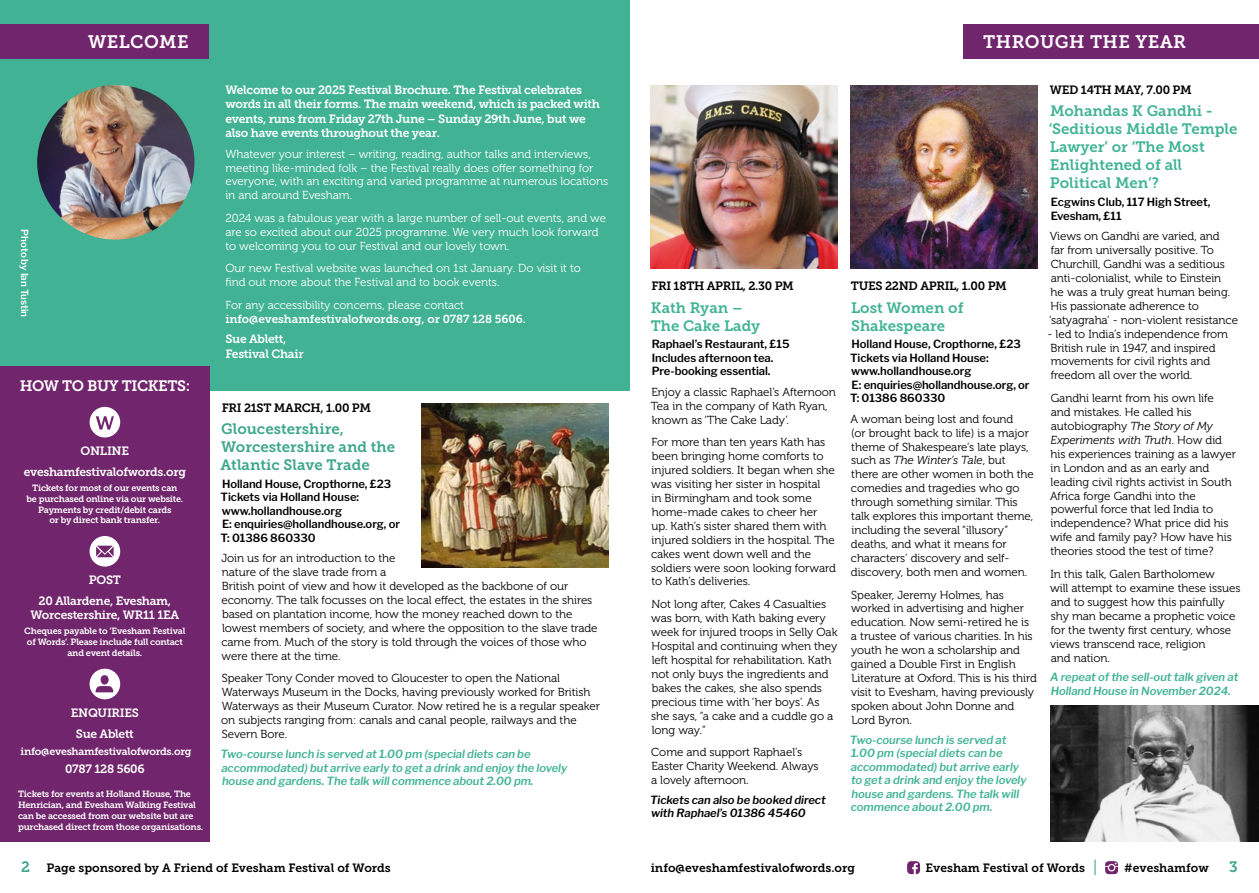
<style>
.page{position:relative;width:1259px;height:893px;background:#fff}
.page>*{position:absolute;margin:0;border:0;box-sizing:border-box;transform-origin:0 0}
.t1{font:18px "Museo Slab 700";letter-spacing:.025em;color:#fff}
.t2{font:15px/18px "Museo Slab 700";color:#41b394}
.t3{font:15px/18px "Museo Slab 700";color:#3da68a}
.t4{font:15px "Museo Slab 700";letter-spacing:-.025em;color:#fff}
.t5{font:12px/14.4px "Museo Slab 700";letter-spacing:-.025em;color:#fff;text-align:center}
.t6{font:12px "Museo Slab 700";color:#000}
.t7{font:12px "Museo Slab 700";letter-spacing:-.025em;color:#000}
.t8{font:11.7px/14px "Museo 300";letter-spacing:-.005em;color:#000}
.t9{font:11.7px/14px "Museo 300";letter-spacing:-.005em;color:#fff}
.t10{font:11.7px "Museo Slab 700";letter-spacing:-.005em;color:#fff}
.t11{font:italic 600 11.25px/13.5px "Libre Franklin";letter-spacing:-.005em;color:#41b394}
.t12{font:600 11.25px/13.5px "Libre Franklin";letter-spacing:-.005em;color:#000}
.t13{font:italic 600 11.25px/13.5px "Libre Franklin";letter-spacing:-.005em;color:#000}
.t14{font:10.5px "Museo Slab 700";letter-spacing:-.025em;color:#fff}
.t15{font:600 9.75px "Libre Franklin";letter-spacing:-.005em;color:#fff}
.t16{font:9px/10.8px "Museo Slab 700";letter-spacing:-.025em;color:#fff;text-align:center}
.s1{color:#fcedf0}
.s2{font-style:italic}
</style>
<div class="page">
<div style="left:0;top:0;width:629px;height:390px;background:#41b394"></div>
<div style="left:0;top:366px;width:210px;height:476px;background:#71256c"></div>
<img style="left:37px;top:85px;width:157px;height:155px">
<img style="left:421px;top:404px;width:187px;height:163px">
<div style="left:963px;top:25px;width:296px;height:34px;background:#71256c"></div>
<svg style="left:1094px;top:860px;width:1px;height:15px"></svg>
<svg style="left:1105px;top:861px;width:13px;height:13px"></svg>
<svg style="left:907px;top:861px;width:13px;height:13px"></svg>
<div style="left:0;top:24px;width:208px;height:34px;background:#71256c"></div>
<img style="left:651px;top:85px;width:187px;height:183px">
<img style="left:850px;top:85px;width:187px;height:183px">
<img style="left:1050px;top:706px;width:209px;height:136px">
<svg style="left:90px;top:536px;width:30px;height:31px"></svg>
<svg style="left:90px;top:407px;width:30px;height:30px"></svg>
<svg style="left:90px;top:669px;width:30px;height:30px"></svg>
<h1 class="t1" style="left:88px;top:32px;width:102px">WELCOME</h1>
<p class="t15" style="left:31px;top:229px;width:89px;rotate:90deg">Photo by Ian Tustin</p>
<p class="t4" style="left:20px;top:377px;width:172px">HOW TO BUY TICKETS:</p>
<p class="t5" style="left:24px;top:441px;width:164px;line-height:20.7px">ONLINE eveshamfestivalofwords.org</p>
<p class="t16" style="left:27px;top:482px;width:158px">Tickets for most of our events can be purchased online via our website.<br>Payments by credit/debit cards<br>or by direct bank transfer.</p>
<p class="t5" style="left:39px;top:570px;width:134px;line-height:20.9px">POST<br>20 Allardene, Evesham,</p>
<p class="t5" style="left:31px;top:608px;width:150px">Worcestershire, WR11 1EA</p>
<p class="t16" style="left:24px;top:626px;width:163px">Cheques payable to ‘Evesham Festival of Words’. Please include full contact and event details.</p>
<p class="t5" style="left:71px;top:702px;width:69px;line-height:20.9px">ENQUIRIES<br>Sue Ablett</p>
<p class="t14" style="left:21px;top:745px;width:172px">info@eveshamfestivalofwords.org</p>
<p class="t5" style="left:65px;top:762px;width:81px">0787 128 5606</p>
<p class="t16" style="left:18px;top:789px;width:187px;text-align:left">Tickets for events at Holland House, The Henrician, and Evesham Walking Festival can be accessed from our website but are purchased direct from those organisations.</p>
<p class="t5" style="left:225px;top:83px;width:376px;text-align:left">Welcome to our 2025 Festival Brochure. The Festival celebrates words in all their forms. The main weekend, which is packed with events, runs from Friday 27th June – Sunday 29th June, but we also have events throughout the year.</p>
<p class="t9" style="left:225px;top:147px;width:384px">Whatever your interest – writing, reading, author talks and interviews, meeting like-minded folk – the Festival really does offer something for everyone, with an exciting and varied programme at numerous locations in and around Evesham.</p>
<p class="t9" style="left:225px;top:211px;width:382px">2024 was a fabulous year with a large number of sell-out events, and we are so excited about our 2025 programme. We very much look forward to welcoming you to our Festival and our lovely town.</p>
<p class="t9" style="left:225px;top:261px;width:357px">Our new Festival website was launched on 1st January. Do visit it to find out more about the Festival and to book events.</p>
<p class="t9" style="left:225px;top:298px;width:240px">For any accessibility concerns, please contact</p>
<p class="t10" style="left:225px;top:312px;width:302px">info@eveshamfestivalofwords.org, or 0787 128 5606.</p>
<p class="t5" style="left:225px;top:332px;width:80px;text-align:left">Sue Ablett,<br>Festival Chai<span class="s1">r</span></p>
<p class="t7" style="left:222px;top:401px;width:151px">FRI 21ST MARCH, 1.00 PM</p>
<p class="t3" style="left:221px;top:420px;width:176px">Gloucestershire,<br>Worcestershire and the<br>Atlantic Slave Trade</p>
<p class="t12" style="left:221px;top:477px;width:181px">Holland House, Cropthorne, £23<br>Tickets via Holland House: www.hollandhouse.org<br>E: enquiries@hollandhouse.org, or<br>T: 01386 860330</p>
<p class="t8" style="left:221px;top:551px;width:378px">Join us for an introduction to the<br>nature of the slave trade from a<br>British point of view and how it developed as the backbone of our economy. The talk focusses on the local effect, the estates in the shires based on plantation income, how the money reached down to the lowest members of society, and where the opposition to the slave trade came from. Much of the story is told through the voices of those who were there at the time.</p>
<p class="t8" style="left:221px;top:672px;width:380px">Speaker Tony Conder moved to Gloucester to open the National Waterways Museum in the Docks, having previously worked for British Waterways as their Museum Curator. Now retired he is a regular speaker on subjects ranging from: canals and canal people, railways and the Severn Bore.</p>
<p class="t11" style="left:220px;top:747px;width:348px">Two-course lunch is served at 1.00 pm (special diets can be accommodated) but arrive early to get a drink and enjoy the lovely house and gardens. The talk will commence about 2.00 pm.</p>
<h1 class="t1" style="left:983px;top:32px;width:204px">THROUGH THE YEAR</h1>
<p class="t7" style="left:651px;top:279px;width:144px">FRI 18TH APRIL, 2.30 PM</p>
<p class="t2" style="left:650px;top:298px;width:111px">Kath Ryan –<br>The Cake Lady</p>
<p class="t12" style="left:651px;top:337px;width:139px">Raphael’s Restaurant, £15<br>Includes afternoon tea.<br>Pre-booking essential.</p>
<p class="t8" style="left:650px;top:385px;width:187px">Enjoy a classic Raphael’s Afternoon<br>Tea in the company of Kath Ryan, known as ‘The Cake Lady’.</p>
<p class="t8" style="left:651px;top:435px;width:186px">For more than ten years Kath has been bringing home comforts to injured soldiers. It began when she was visiting her sister in hospital<br>in Birmingham and took some home-made cakes to cheer her<br>up. Kath’s sister shared them with injured soldiers in the hospital. The cakes went down well and the soldiers were soon looking forward to Kath’s deliveries.</p>
<p class="t8" style="left:651px;top:597px;width:188px">Not long after, Cakes 4 Casualties was born, with Kath baking every week for injured troops in Selly Oak<br>Hospital and continuing when they left hospital for rehabilitation. Kath not only buys the ingredients and bakes the cakes, she also spends precious time with ‘her boys’. As she says, “a cake and a cuddle go a long way.”</p>
<p class="t8" style="left:651px;top:745px;width:169px">Come and support Raphael’s<br>Easter Charity Weekend. Always a lovely afternoon.</p>
<p class="t13" style="left:650px;top:793px;width:177px">Tickets can also be booked direct with Raphael’s 01386 45460</p>
<p class="t7" style="left:851px;top:279px;width:157px">TUES 22ND APRIL, 1.00 PM</p>
<p class="t2" style="left:851px;top:298px;width:114px">Lost Women of<br>Shakespeare</p>
<p class="t12" style="left:850px;top:337px;width:181px">Holland House, Cropthorne, £23<br>Tickets via Holland House: www.hollandhouse.org<br>E: enquiries@hollandhouse.org, or<br>T: 01386 860330</p>
<p class="t8" style="left:850px;top:412px;width:185px">A woman being lost and found<br>(or brought back to life) is a major theme of Shakespeare’s late plays, such as <span class="s2">The Winter’s Tale</span>, but there are other women in both the comedies and tragedies who go through something similar. This talk explores this important theme, including the several “illusory” deaths, and what it means for characters’ discovery and self&shy;discovery, both men and women.</p>
<p class="t8" style="left:851px;top:588px;width:187px">Speaker, Jeremy Holmes, has worked in advertising and higher education. Now semi-retired he is a trustee of various charities. In his youth he won a scholarship and gained a Double First in English<br>Literature at Oxford. This is his third visit to Evesham, having previously spoken about John Donne and<br>Lord Byron.</p>
<p class="t11" style="left:850px;top:733px;width:178px">Two-course lunch is served at<br>1.00 pm (special diets can be accommodated) but arrive early to get a drink and enjoy the lovely house and gardens. The talk will commence about 2.00 pm.</p>
<p class="t7" style="left:1050px;top:83px;width:143px">WED 14TH MAY, 7.00 PM</p>
<p class="t2" style="left:1048px;top:102px;width:190px">Mohandas K Gandhi - ‘Seditious Middle Temple<br>Lawyer’ or ‘The Most<br>Enlightened of all<br>Political Men’?</p>
<p class="t12" style="left:1050px;top:195px;width:161px">Ecgwins Club, 117 High Street,<br>Evesham, £11</p>
<p class="t8" style="left:1049px;top:229px;width:190px">Views on Gandhi are varied, and<br>far from universally positive. To Churchill, Gandhi was a seditious anti-colonialist, while to Einstein<br>he was a truly great human being.<br>His passionate adherence to ‘satyagraha’ - non-violent resistance</p>
<p class="t8" style="left:1047px;top:327px;width:182px">- led to India’s independence from<br>British rule in 1947, and inspired movements for civil rights and freedom all over the world.</p>
<p class="t8" style="left:1050px;top:391px;width:188px">Gandhi learnt from his own life<br>and mistakes. He called his autobiography <span class="s2">The Story of My<br>Experiments with Truth</span>. How did his experiences training as a lawyer in London and as an early and leading civil rights activist in South<br>Africa forge Gandhi into the powerful force that led India to independence? What price did his wife and family pay? How have his theories stood the test of time?</p>
<p class="t8" style="left:1050px;top:567px;width:192px">In this talk, Galen Bartholomew<br>will attempt to examine these issues and to suggest how this painfully shy man became a prophetic voice for the twenty first century, whose views transcend race, religion<br>and nation.</p>
<p class="t11" style="left:1050px;top:670px;width:190px">A repeat of the sell-out talk given at<br>Holland House in November 2024.</p>
<p class="t3" style="left:21px;top:858px;width:10px">2</p>
<p class="t6" style="left:925px;top:861px;width:161px">Evesham Festival of Words</p>
<p class="t6" style="left:1124px;top:861px;width:86px">#eveshamfow</p>
<p class="t3" style="left:1229px;top:858px;width:10px">3</p>
<p class="t6" style="left:47px;top:861px;width:346px">Page sponsored by A Friend of Evesham Festival of Words</p>
<p class="t6" style="left:651px;top:861px;width:206px">info@eveshamfestivalofwords.org</p>
</div>
